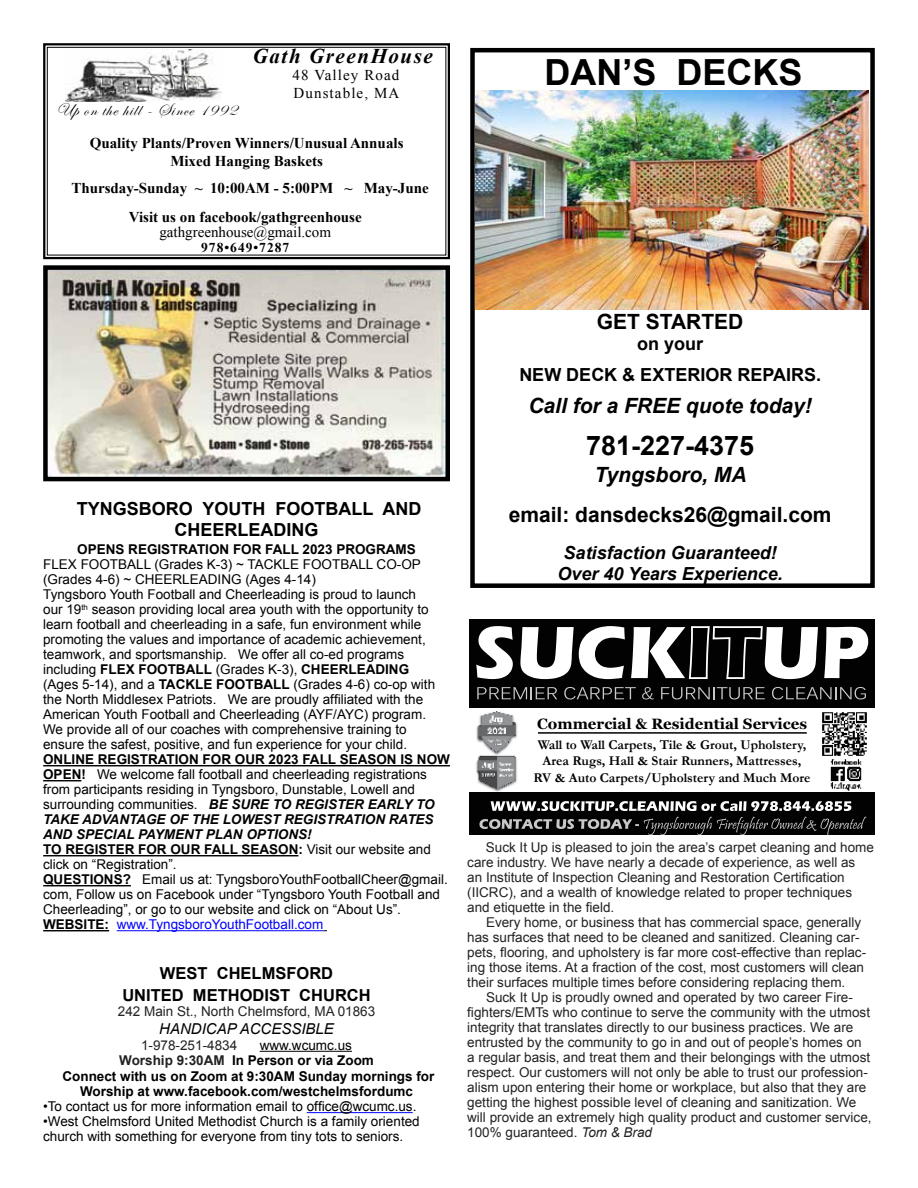
<style>
.page{position:relative;width:918px;height:1188px;background:#fff}
.page>*{position:absolute;margin:0;border:0;box-sizing:border-box;transform-origin:0 0}
.t1{font:700 36px "Arial";color:#000}
.t2{font:700 27px "Arial";color:#000}
.t3{font:700 21px/40.2px "Arial";color:#000;text-align:center}
.t4{font:italic 700 21px "Arial";color:#000}
.t5{font:italic 700 21px "Times New Roman";letter-spacing:.075em;color:#000}
.t6{font:700 18px/30.6px "Arial";color:#000;text-align:center}
.t7{font:italic 700 18px/21.6px "Arial";color:#000;text-align:center}
.t8{font:18px "Edwardian Script ITC";letter-spacing:.06em;color:#000}
.t9{font:700 16.5px/21.6px "Arial";color:#000;text-align:center}
.t10{font:700 15px/18px "Times New Roman";color:#000;text-align:center}
.t11{font:700 15px "Georgia";color:#000}
.t12{font:15px/18px "Times New Roman";letter-spacing:.075em;color:#000}
.t13{font:15px "Times New Roman";color:#000}
.t14{font:italic 15px "Arial";color:#000}
.t15{font:13.5px/15px "Arial";color:#000}
.t16{font:13.5px "Arial";color:#222}
.t17{font:700 13.5px/15px "Arial";color:#000;text-align:center}
.t18{font:700 13.5px/16.2px "Garamond";color:#000;text-align:center}
.t19{font:700 13.5px "Times New Roman";letter-spacing:.075em;color:#000}
.s1{font-weight:700}
.s2{font-weight:700;font-style:italic}
.s3{color:#00f}
.s4{font-weight:400}
.s5{color:#222}
.s6{font-style:italic}
</style>
<div class="page">
<img style="left:476px;top:91px;width:393px;height:219px">
<div style="left:470px;top:48px;width:405px;height:540px;border:4px solid #000"></div>
<svg style="left:43px;top:43px;width:407px;height:217px"></svg>
<div style="left:47px;top:47px;width:399px;height:208px;border:1px solid #000"></div>
<img style="left:66px;top:49px;width:155px;height:52px">
<img style="left:48px;top:270px;width:397px;height:206px">
<div style="left:43px;top:265px;width:407px;height:216px;border:4px solid #000"></div>
<div style="left:469px;top:620px;width:405px;height:88px;background:#020202"></div>
<svg style="left:476px;top:626px;width:37px;height:53px"></svg>
<svg style="left:520px;top:626px;width:105px;height:53px"></svg>
<svg style="left:631px;top:626px;width:187px;height:54px"></svg>
<svg style="left:824px;top:627px;width:44px;height:51px"></svg>
<svg style="left:477px;top:687px;width:80px;height:12px"></svg>
<svg style="left:564px;top:687px;width:72px;height:12px"></svg>
<svg style="left:642px;top:687px;width:12px;height:12px"></svg>
<svg style="left:661px;top:687px;width:104px;height:12px"></svg>
<svg style="left:772px;top:687px;width:94px;height:12px"></svg>
<div style="left:469px;top:792px;width:405px;height:43px;background:#020202"></div>
<img style="left:830px;top:759px;width:32px;height:32px">
<img style="left:822px;top:712px;width:45px;height:44px">
<img style="left:476px;top:712px;width:42px;height:79px">
<hr style="left:538px;top:732px;width:269px;height:2px;background:#000">
<svg style="left:491px;top:801px;width:360px;height:10px"></svg>
<svg style="left:479px;top:817px;width:388px;height:18px"></svg>
<hr style="left:43px;top:765px;width:407px;height:1px;background:#000">
<hr style="left:43px;top:780px;width:38px;height:1px;background:#000">
<hr style="left:43px;top:855px;width:255px;height:1px;background:#000">
<hr style="left:43px;top:885px;width:88px;height:1px;background:#000">
<hr style="left:43px;top:930px;width:66px;height:1px;background:#000">
<hr style="left:117px;top:930px;width:206px;height:1px;background:#00f">
<hr style="left:307px;top:1112px;width:106px;height:1px;background:#00f">
<hr style="left:260px;top:1051px;width:92px;height:1px;background:#000">
<p class="t5" style="left:253px;top:42px;width:182px">Gath GreenHouse</p>
<p class="t12" style="left:293px;top:65px;width:108px">48 Valley Road<br>Dunstable, MA</p>
<p class="t8" style="left:56px;top:100px;width:182px">Up on the hill - Since 1992</p>
<p class="t10" style="left:90px;top:133px;width:315px">Quality Plants/Proven Winners/Unusual Annuals<br>Mixed Hanging Baskets</p>
<p class="t10" style="left:129px;top:174px;width:301px;line-height:29px;text-align:left;text-indent:-57px">Thursday-Sunday ~ 10:00AM - 5:00PM ~ May-June<br>Visit us on facebook/gathgreenhouse</p>
<p class="t13" style="left:159px;top:222px;width:173px">gathgreenhouse@gmail.com</p>
<p class="t19" style="left:201px;top:239px;width:90px">978•649•7287</p>
<p class="t1" style="left:545px;top:49px;width:260px">DAN’S DECKS</p>
<p class="t6" style="left:77px;top:498px;width:346px;line-height:21.6px">TYNGSBORO YOUTH FOOTBALL AND<br>CHEERLEADING</p>
<p class="t15" style="left:43px;top:542px;width:408px;text-indent:34px"><span class="s1">OPENS REGISTRATION FOR FALL 2023 PROGRAMS </span>FLEX FOOTBALL (Grades K-3) ~ TACKLE FOOTBALL CO-OP (Grades 4-6) ~ CHEERLEADING (Ages 4-14)<br>Tyngsboro Youth Football and Cheerleading is proud to launch<br>our 19<sup>th</sup> season providing local area youth with the opportunity to learn football and cheerleading in a safe, fun environment while promoting the values and importance of academic achievement, teamwork, and sportsmanship. We offer all co-ed programs including <span class="s1">FLEX FOOTBALL</span> (Grades K-3), <span class="s1">CHEERLEADING<br></span>(Ages 5-14), and a <span class="s1">TACKLE FOOTBALL</span> (Grades 4-6) co-op with the North Middlesex Patriots. We are proudly affiliated with the American Youth Football and Cheerleading (AYF/AYC) program.<br>We provide all of our coaches with comprehensive training to ensure the safest, positive, and fun experience for your child.<br><span class="s1">ONLINE REGISTRATION FOR OUR 2023 FALL SEASON IS NOW OPEN!</span> We welcome fall football and cheerleading registrations from participants residing in Tyngsboro, Dunstable, Lowell and surrounding communities. <span class="s2">BE SURE TO REGISTER EARLY TO TAKE ADVANTAGE OF THE LOWEST REGISTRATION RATES AND SPECIAL PAYMENT PLAN OPTIONS!<br></span><span class="s1">TO REGISTER FOR OUR FALL SEASON:</span> Visit our website and click on “Registration”.<br><span class="s1">QUESTIONS?</span> Email us at: TyngsboroYouthFootballCheer@gmail. com, Follow us on Facebook under “Tyngsboro Youth Football and Cheerleading”, or go to our website and click on “About Us”.<br><span class="s1">WEBSITE:</span> <span class="s3">www.TyngsboroYouthFootball.com</span></p>
<p class="t9" style="left:122px;top:963px;width:250px">WEST CHELMSFORD<br>UNITED METHODIST CHURCH</p>
<p class="t16" style="left:118px;top:1002px;width:259px">242 Main St., North Chelmsford, MA 01863</p>
<p class="t14" style="left:159px;top:1019px;width:176px">HANDICAP ACCESSIBLE</p>
<p class="t16" style="left:141px;top:1036px;width:98px">1-978-251-4834</p>
<p class="t17" style="left:119px;top:1038px;width:256px;text-align:left;text-indent:141px"><span class="s4">www.wcumc.us<br></span><span class="s5">Worship 9:30AM</span> In Person or via Zoom</p>
<p class="t17" style="left:62px;top:1069px;width:374px">Connect with us on Zoom at 9:30AM Sunday mornings for<br>Worship at www.facebook.com/westchelmsfordumc</p>
<p class="t15" style="left:43px;top:1099px;width:375px">•To contact us for more information email to office@wcumc.us.</p>
<p class="t15" style="left:43px;top:1114px;width:378px">•West Chelmsford United Methodist Church is a family oriented church with something for everyone from tiny tots to seniors.</p>
<p class="t3" style="left:597px;top:302px;width:148px">GET STARTED</p>
<p class="t6" style="left:519px;top:329px;width:303px">on your<br>NEW DECK &amp; EXTERIOR REPAIRS.</p>
<p class="t4" style="left:528px;top:392px;width:285px">Call for a FREE quote today!</p>
<p class="t2" style="left:586px;top:427px;width:170px">781-227-4375</p>
<p class="t3" style="left:509px;top:455px;width:324px"><span class="s6">Tyngsboro, MA<br></span>email: dansdecks26@gmail.com</p>
<p class="t7" style="left:558px;top:542px;width:227px">Satisfaction Guaranteed!<br>Over 40 Years Experience.</p>
<p class="t11" style="left:537px;top:714px;width:271px">Commercial &amp; Residential Services</p>
<p class="t18" style="left:533px;top:737px;width:279px">Wall to Wall Carpets, Tile &amp; Grout, Upholstery,<br>Area Rugs, Hall &amp; Stair Runners, Mattresses,<br>RV &amp; Auto Carpets/Upholstery and Much More</p>
<p class="t16" style="left:486px;top:838px;width:390px">Suck It Up is pleased to join the area’s carpet cleaning and home</p>
<p class="t16" style="left:467px;top:853px;width:390px">care industry. We have nearly a decade of experience, as well as</p>
<p class="t16" style="left:467px;top:868px;width:379px">an Institute of Inspection Cleaning and Restoration Certification</p>
<p class="t16" style="left:467px;top:883px;width:386px">(IICRC), and a wealth of knowledge related to proper techniques</p>
<p class="t16" style="left:467px;top:898px;width:149px">and etiquette in the field.</p>
<p class="t16" style="left:486px;top:913px;width:377px">Every home, or business that has commercial space, generally</p>
<p class="t16" style="left:467px;top:928px;width:394px">has surfaces that need to be cleaned and sanitized. Cleaning car-</p>
<p class="t16" style="left:467px;top:943px;width:400px">pets, flooring, and upholstery is far more cost-effective than replac-</p>
<p class="t16" style="left:467px;top:958px;width:398px">ing those items. At a fraction of the cost, most customers will clean</p>
<p class="t16" style="left:467px;top:973px;width:380px">their surfaces multiple times before considering replacing them.</p>
<p class="t16" style="left:486px;top:988px;width:368px">Suck It Up is proudly owned and operated by two career Fire-</p>
<p class="t16" style="left:467px;top:1003px;width:404px">fighters/EMTs who continue to serve the community with the utmost</p>
<p class="t16" style="left:467px;top:1018px;width:388px">integrity that translates directly to our business practices. We are</p>
<p class="t16" style="left:467px;top:1033px;width:396px">entrusted by the community to go in and out of people’s homes on</p>
<p class="t16" style="left:467px;top:1048px;width:404px">a regular basis, and treat them and their belongings with the utmost</p>
<p class="t16" style="left:467px;top:1063px;width:402px">respect. Our customers will not only be able to trust our profession-</p>
<p class="t16" style="left:467px;top:1078px;width:401px">alism upon entering their home or workplace, but also that they are</p>
<p class="t16" style="left:467px;top:1093px;width:391px">getting the highest possible level of cleaning and sanitization. We</p>
<p class="t16" style="left:467px;top:1108px;width:406px">will provide an extremely high quality product and customer service,</p>
<p class="t16" style="left:467px;top:1123px;width:186px">100% guaranteed. <span class="s6">Tom &amp; Brad</span></p>
</div>
